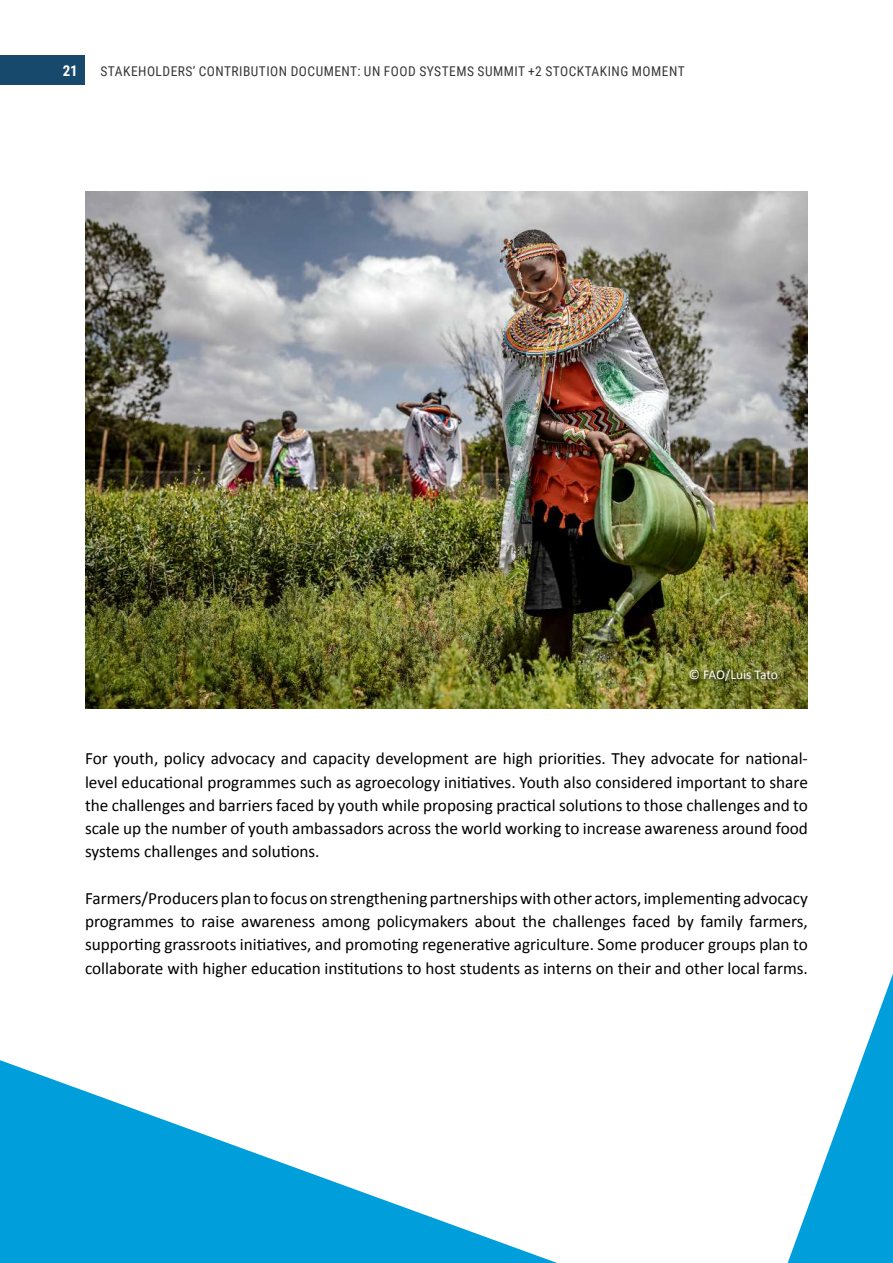
<style>
.page{position:relative;width:893px;height:1263px;background:#fff}
.page>*{position:absolute;margin:0;border:0;box-sizing:border-box;transform-origin:0 0}
.t1{font:17.25px/23.2px "Calibri";color:#000;text-align:justify}
.t2{font:700 15px "Roboto Condensed";color:#fff}
.t3{font:13.5px "Roboto Condensed";letter-spacing:.035em;color:#383739}
.t4{font:13.5px "Calibri";letter-spacing:-.01em;color:#fff}
</style>
<div class="page">
<svg style="left:788px;top:974px;width:105px;height:289px"></svg>
<svg style="left:0;top:1060px;width:557px;height:203px"></svg>
<div style="left:0;top:55px;width:85px;height:30px;background:#16496b"></div>
<img style="left:85px;top:191px;width:723px;height:518px">
<div style="left:687px;top:666px;width:96px;height:20px;background:#000;opacity:.75"></div>
<p class="t2" style="left:63px;top:60px;width:17px">21</p>
<p class="t3" style="left:101px;top:62px;width:586px">STAKEHOLDERS’ CONTRIBUTION DOCUMENT: UN FOOD SYSTEMS SUMMIT +2 STOCKTAKING MOMENT</p>
<p class="t4" style="left:689px;top:666px;width:91px">© FAO/Luis Tato</p>
<p class="t1" style="left:85px;top:746px;width:724px">For youth, policy advocacy and capacity development are high priorities. They advocate for national&shy;level educational programmes such as agroecology initiatives. Youth also considered important to share the challenges and barriers faced by youth while proposing practical solutions to those challenges and to scale up the number of youth ambassadors across the world working to increase awareness around food systems challenges and solutions.</p>
<p class="t1" style="left:85px;top:886px;width:724px">Farmers/Producers plan to focus on strengthening partnerships with other actors, implementing advocacy programmes to raise awareness among policymakers about the challenges faced by family farmers, supporting grassroots initiatives, and promoting regenerative agriculture. Some producer groups plan to collaborate with higher education institutions to host students as interns on their and other local farms.</p>
</div>
